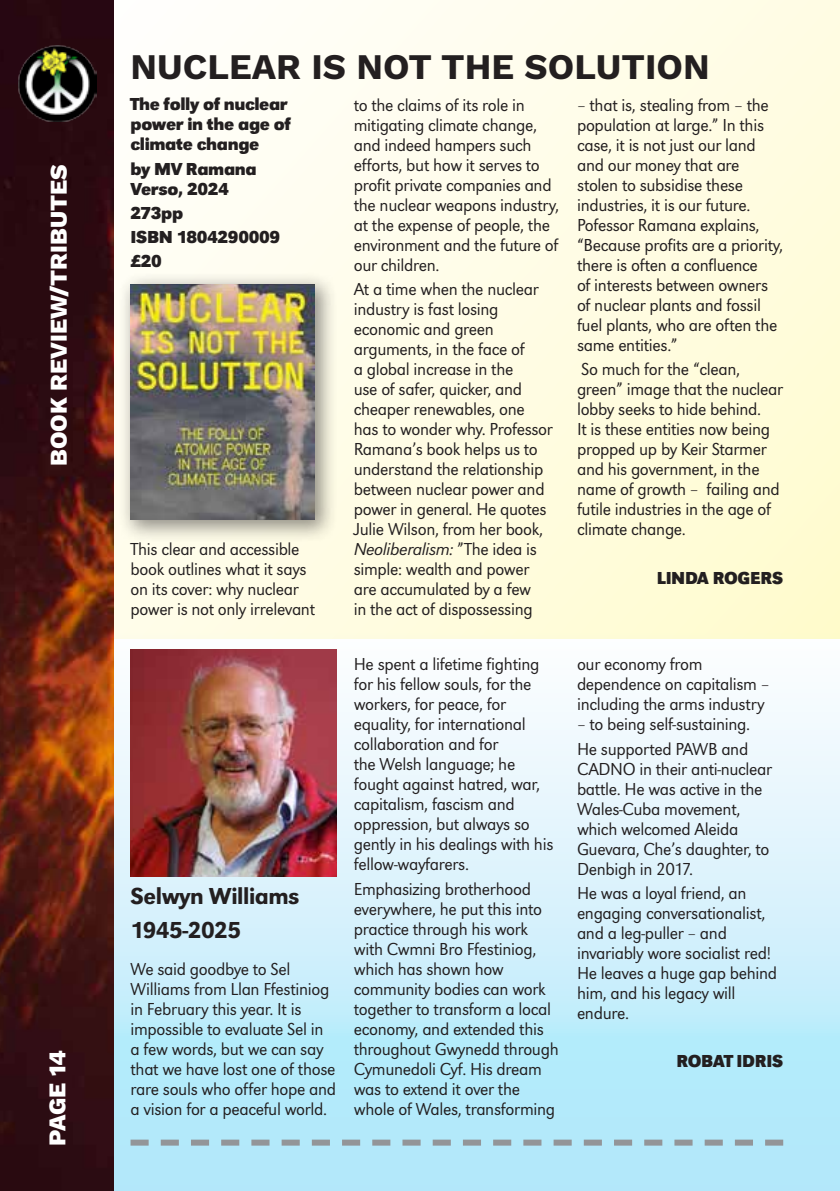
<style>
.page{position:relative;width:840px;height:1191px;background:#fff}
.page>*{position:absolute;margin:0;border:0;box-sizing:border-box;transform-origin:0 0}
.t1{font:700 36px "Work Sans";color:#231f20}
.t2{font:800 24px "Work Sans";color:#fff}
.t3{font:500 24px/33px "URW Grotesk T";letter-spacing:-.02em;color:#231f20}
.t4{font:18px/20px "URW Grotesk T Ligh";letter-spacing:-.02em;color:#231f20}
.t5{font:700 18px/20px "URW Grotesk T";letter-spacing:-.02em;color:#231f20}
.t6{font:18px "URW Grotesk T Ligh Ital";letter-spacing:-.02em;color:#231f20}
.s1{font-family:"URW Grotesk T Ligh"}
</style>
<div class="page">
<img style="left:0;top:0;width:113px;height:1191px">
<img style="left:19px;top:45px;width:78px;height:76px">
<div style="left:114px;top:632px;width:725px;height:559px;background:linear-gradient(to bottom,#fffcfd,#a8e6fa)"></div>
<div style="left:114px;top:0;width:725px;height:638px;background:linear-gradient(to right,#fffef6,#fffcd8)"></div>
<svg style="left:130px;top:1139px;width:652px;height:6px"></svg>
<div style="left:118px;top:272px;width:220px;height:271px;background:#231f20;opacity:.5"></div>
<img style="left:130px;top:284px;width:184px;height:235px">
<img style="left:130px;top:649px;width:206px;height:227px">
<h2 class="t2" style="left:40px;top:466px;width:303px;rotate:-90deg">BOOK REVIEW/TRIBUTES</h2>
<h2 class="t2" style="left:39px;top:1145px;width:97px;rotate:-90deg">PAGE 14</h2>
<h1 class="t1" style="left:130px;top:39px;width:580px">NUCLEAR IS NOT THE SOLUTION</h1>
<p class="t5" style="left:130px;top:94px;width:162px">The folly of nuclear power in the age of climate change</p>
<p class="t5" style="left:130px;top:158px;width:127px">by MV Ramana<br>Verso, 2024</p>
<p class="t5" style="left:130px;top:201px;width:151px;line-height:24.2px">273pp<br>ISBN 1804290009 £20</p>
<p class="t4" style="left:130px;top:539px;width:186px">This clear and accessible book outlines what it says on its cover: why nuclear power is not only irrelevant</p>
<h2 class="t3" style="left:130px;top:879px;width:170px">Selwyn Williams<br>1945-2025</h2>
<p class="t4" style="left:130px;top:959px;width:207px">We said goodbye to Sel<br>Williams from Llan Ffestiniog in February this year. It is impossible to evaluate Sel in a few words, but we can say that we have lost one of those rare souls who offer hope and a vision for a peaceful world.</p>
<p class="t4" style="left:353px;top:95px;width:207px">to the claims of its role in mitigating climate change, and indeed hampers such efforts, but how it serves to profit private companies and the nuclear weapons industry, at the expense of people, the environment and the future of our children.</p>
<p class="t4" style="left:353px;top:279px;width:200px">At a time when the nuclear industry is fast losing economic and green arguments, in the face of<br>a global increase in the<br>use of safer, quicker, and cheaper renewables, one has to wonder why. Professor<br>Ramana’s book helps us to understand the relationship between nuclear power and power in general. He quotes<br>Julie Wilson, from her book,</p>
<p class="t6" style="left:353px;top:539px;width:184px">Neoliberalism: <span class="s1">”The idea is</span></p>
<p class="t4" style="left:353px;top:559px;width:180px">simple: wealth and power are accumulated by a few in the act of dispossessing</p>
<p class="t4" style="left:353px;top:654px;width:201px">He spent a lifetime fighting for his fellow souls, for the workers, for peace, for equality, for international collaboration and for<br>the Welsh language; he fought against hatred, war, capitalism, fascism and oppression, but always so gently in his dealings with his fellow-wayfarers.</p>
<p class="t4" style="left:353px;top:878px;width:206px">Emphasizing brotherhood everywhere, he put this into practice through his work with Cwmni Bro Ffestiniog, which has shown how community bodies can work together to transform a local economy, and extended this throughout Gwynedd through<br>Cymunedoli Cyf. His dream was to extend it over the whole of Wales, transforming</p>
<p class="t4" style="left:576px;top:95px;width:207px">– that is, stealing from – the population at large.” In this case, it is not just our land and our money that are stolen to subsidise these industries, it is our future.<br>Pofessor Ramana explains, “Because profits are a priority, there is often a confluence<br>of interests between owners of nuclear plants and fossil fuel plants, who are often the same entities.”</p>
<p class="t4" style="left:576px;top:359px;width:207px">So much for the “clean, green” image that the nuclear lobby seeks to hide behind.<br>It is these entities now being propped up by Keir Starmer and his government, in the name of growth – failing and futile industries in the age of climate change.</p>
<p class="t5" style="left:656px;top:567px;width:128px">LINDA ROGERS</p>
<p class="t4" style="left:576px;top:654px;width:194px">our economy from dependence on capitalism – including the arms industry</p>
<p class="t4" style="left:576px;top:712px;width:175px;line-height:24.2px">– to being self-sustaining.<br>He supported PAWB and</p>
<p class="t4" style="left:576px;top:758px;width:197px">CADNO in their anti-nuclear battle. He was active in the<br>Wales-Cuba movement, which welcomed Aleida<br>Guevara, Che’s daughter, to<br>Denbigh in 2017.</p>
<p class="t4" style="left:576px;top:882px;width:202px">He was a loyal friend, an engaging conversationalist, and a leg-puller – and invariably wore socialist red!<br>He leaves a huge gap behind him, and his legacy will endure.</p>
<p class="t5" style="left:676px;top:1051px;width:108px">ROBAT IDRIS</p>
</div>
